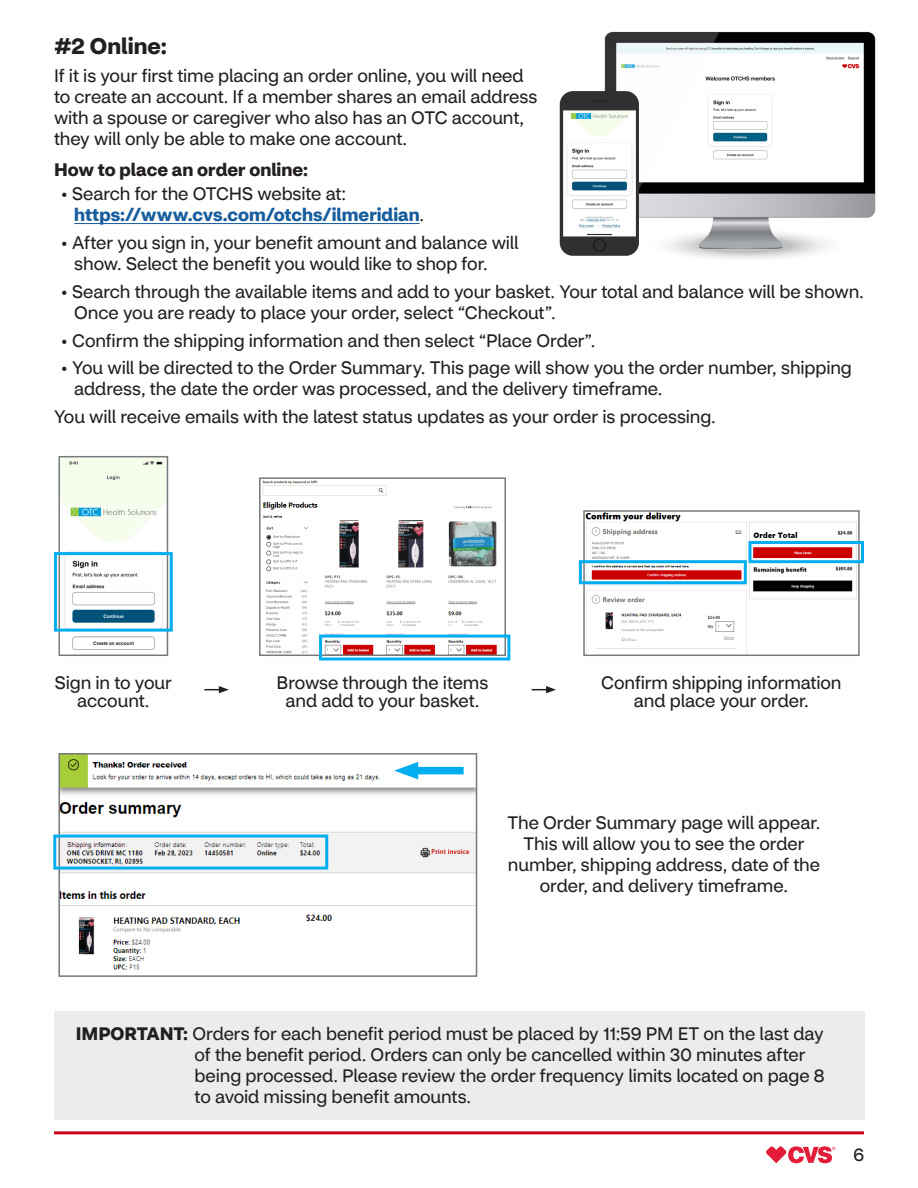
<style>
.page{position:relative;width:918px;height:1188px;background:#fff}
.page>*{position:absolute;margin:0;border:0;box-sizing:border-box;transform-origin:0 0}
.t1{font:700 22.5px "CVS Health Sans";letter-spacing:.005em;color:#231f20}
.t2{font:18px/21px "CVS Health Sans";letter-spacing:-.005em;color:#231f20}
.t3{font:700 18px/21px "CVS Health Sans";letter-spacing:.005em;color:#175d9e}
.t4{font:700 18px "CVS Health Sans";color:#231f20}
.s1{font-weight:400;color:#231f20}
.s2{font-weight:700}
</style>
<div class="page">
<hr style="left:54px;top:1131px;width:810px;height:3px;background:#cb0019">
<hr style="left:74px;top:223px;width:346px;height:1px;background:#175d9e">
<img style="left:559px;top:31px;width:317px;height:228px">
<svg style="left:532px;top:686px;width:24px;height:7px"></svg>
<svg style="left:204px;top:686px;width:25px;height:7px"></svg>
<div style="left:54px;top:1011px;width:810px;height:108px;background:#ececee"></div>
<svg style="left:766px;top:1146px;width:69px;height:17px"></svg>
<img style="left:61px;top:459px;width:104px;height:191px">
<img style="left:262px;top:480px;width:241px;height:173px">
<img style="left:586px;top:513px;width:271px;height:140px">
<div style="left:259px;top:477px;width:247px;height:179px;border:2px solid #76787b"></div>
<div style="left:583px;top:510px;width:277px;height:146px;border:2px solid #76787b"></div>
<div style="left:58px;top:456px;width:110px;height:200px;border:2px solid #76787b"></div>
<div style="left:54px;top:552px;width:119px;height:80px;border:3px solid #00aeef"></div>
<div style="left:319px;top:635px;width:191px;height:26px;border:3px solid #00aeef"></div>
<div style="left:749px;top:541px;width:115px;height:22px;border:3px solid #00aeef"></div>
<div style="left:579px;top:560px;width:168px;height:24px;border:3px solid #00aeef"></div>
<img style="left:61px;top:756px;width:413px;height:214px">
<div style="left:58px;top:753px;width:419px;height:224px;border:2px solid #76787b"></div>
<div style="left:53px;top:835px;width:275px;height:35px;border:3px solid #00aeef"></div>
<div style="left:408px;top:767px;width:56px;height:7px;background:#00aeef"></div>
<svg style="left:394px;top:762px;width:24px;height:17px"></svg>
<h3 class="t1" style="left:54px;top:32px;width:114px">#2 Online:</h3>
<p class="t2" style="left:54px;top:65px;width:485px">If it is your first time placing an order online, you will need to create an account. If a member shares an email address with a spouse or caregiver who also has an OTC account, they will only be able to make one account.</p>
<p class="t4" style="left:54px;top:158px;width:256px">How to place an order online:</p>
<p class="t3" style="left:74px;top:184px;width:352px;text-indent:-14px"><span class="s1">• Search for the OTCHS website at: </span>https://www.cvs.com/otchs/ilmeridian<span class="s1">.</span></p>
<p class="t2" style="left:74px;top:232px;width:446px;text-indent:-14px">• After you sign in, your benefit amount and balance will show. Select the benefit you would like to shop for.</p>
<p class="t2" style="left:74px;top:281px;width:791px;text-indent:-14px">• Search through the available items and add to your basket. Your total and balance will be shown.<br>Once you are ready to place your order, select “Checkout”.</p>
<p class="t2" style="left:61px;top:330px;width:536px">• Confirm the shipping information and then select “Place Order”.</p>
<p class="t2" style="left:74px;top:358px;width:779px;text-indent:-14px">• You will be directed to the Order Summary. This page will show you the order number, shipping address, the date the order was processed, and the delivery timeframe.</p>
<p class="t2" style="left:54px;top:406px;width:663px">You will receive emails with the latest status updates as your order is processing.</p>
<p class="t2" style="left:55px;top:674px;width:119px;line-height:18px;text-align:center">Sign in to your account.</p>
<p class="t2" style="left:277px;top:674px;width:213px;line-height:18px;text-align:center">Browse through the items and add to your basket.</p>
<p class="t2" style="left:601px;top:674px;width:242px;line-height:18px;text-align:center">Confirm shipping information and place your order.</p>
<p class="t2" style="left:507px;top:812px;width:315px;text-align:center">The Order Summary page will appear.<br>This will allow you to see the order number, shipping address, date of the order, and delivery timeframe.</p>
<p class="t2" style="left:195px;top:1024px;width:632px;text-indent:-119px"><span class="s2">IMPORTANT:</span> Orders for each benefit period must be placed by 11:59 PM ET on the last day of the benefit period. Orders can only be cancelled within 30 minutes after being processed. Please review the order frequency limits located on page 8 to avoid missing benefit amounts.</p>
<p class="t2" style="left:853px;top:1145px;width:12px">6</p>
</div>
